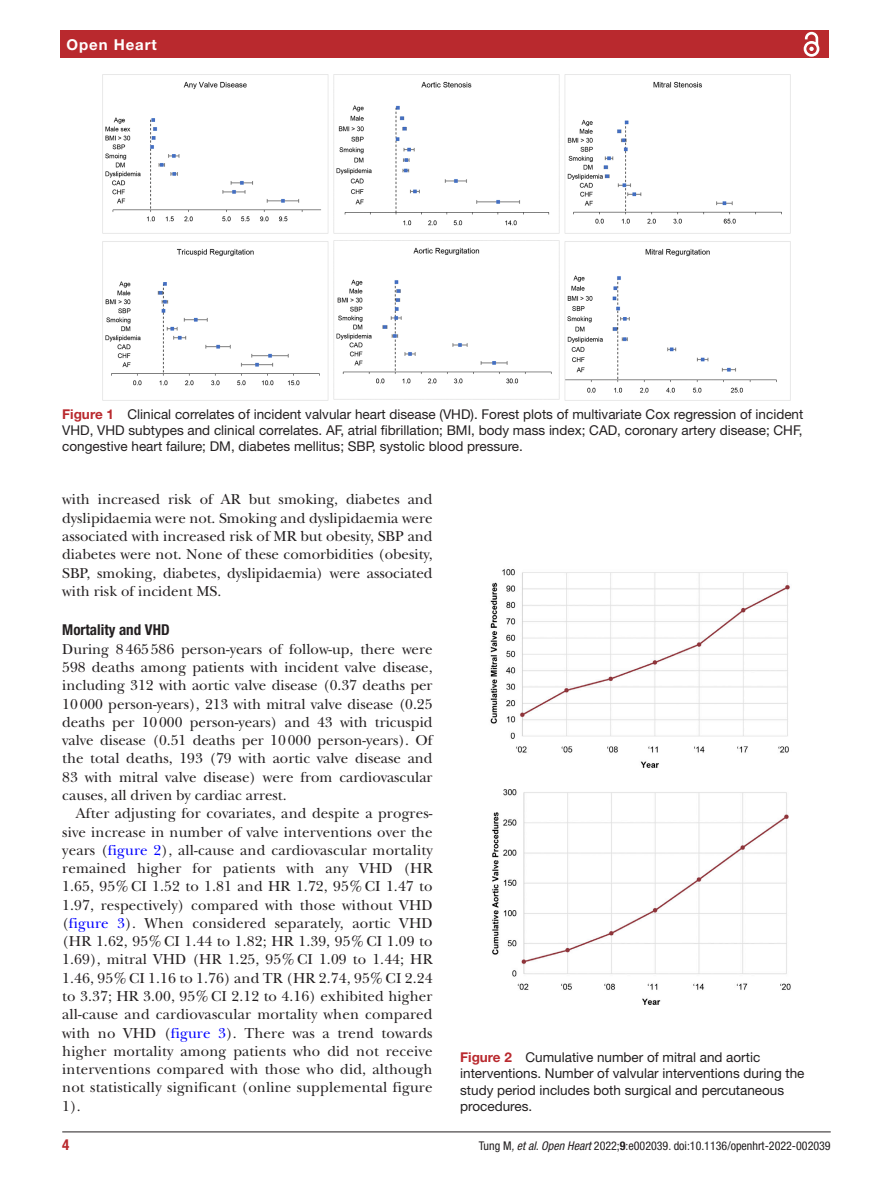
<style>
.page{position:relative;width:893px;height:1191px;background:#fff}
.page>*{position:absolute;margin:0;border:0;box-sizing:border-box;transform-origin:0 0}
.t1{font:15px/18.3px "New Baskerville";color:#231f20;text-align:justify}
.t2{font:700 condensed 15px "Helvetica Neue LT Std";color:#231f20}
.t3{font:700 15px "Helvetica Neue LT Std";letter-spacing:.065em;color:#fff}
.t4{font:700 condensed 15px "Helvetica Neue LT Std";color:#b9292e}
.t5{font:13.5px/16.2px "Helvetica Neue LT Std";color:#231f20;text-align:justify}
.t6{font:condensed 12px "Helvetica Neue LT Std";color:#231f20}
.s1{font-weight:700;color:#b9292e}
.s2{color:#00f}
.s3{font-style:italic}
.s4{font-weight:700}
</style>
<div class="page">
<div style="left:61px;top:31px;width:768px;height:27px;background:#b9292e"></div>
<hr style="left:62px;top:1131px;width:769px;height:1px;background:#231f20">
<svg style="left:803px;top:31px;width:17px;height:26px"></svg>
<img style="left:102px;top:74px;width:688px;height:327px">
<img style="left:490px;top:569px;width:301px;height:436px">
<p class="t3" style="left:66px;top:35px;width:92px">Open Heart</p>
<p class="t5" style="left:62px;top:405px;width:743px"><span class="s1">Figure 1</span> Clinical correlates of incident valvular heart disease (VHD). Forest plots of multivariate Cox regression of incident VHD, VHD subtypes and clinical correlates. AF, atrial fibrillation; BMI, body mass index; CAD, coronary artery disease; CHF, congestive heart failure; DM, diabetes mellitus; SBP, systolic blood pressure.</p>
<p class="t1" style="left:62px;top:490px;width:372px">with increased risk of AR but smoking, diabetes and dyslipidaemia were not. Smoking and dyslipidaemia were associated with increased risk of MR but obesity, SBP and diabetes were not. None of these comorbidities (obesity, SBP, smoking, diabetes, dyslipidaemia) were associated with risk of incident MS.</p>
<p class="t2" style="left:62px;top:621px;width:109px">Mortality and VHD</p>
<p class="t1" style="left:62px;top:640px;width:372px">During 8465586 person-years of follow-up, there were 598 deaths among patients with incident valve disease, including 312 with aortic valve disease (0.37 deaths per 10000 person-years), 213 with mitral valve disease (0.25 deaths per 10000 person-years) and 43 with tricuspid valve disease (0.51 deaths per 10000 person-years). Of the total deaths, 193 (79 with aortic valve disease and 83 with mitral valve disease) were from cardiovascular causes, all driven by cardiac arrest.</p>
<p class="t1" style="left:62px;top:804px;width:372px;text-indent:14px">After adjusting for covariates, and despite a progres&shy;sive increase in number of valve interventions over the years (<span class="s2">figure 2</span>), all-cause and cardiovascular mortality remained higher for patients with any VHD (HR 1.65, 95%CI 1.52 to 1.81 and HR 1.72, 95%CI 1.47 to 1.97, respectively) compared with those without VHD (<span class="s2">figure 3</span>). When considered separately, aortic VHD (HR 1.62, 95%CI 1.44 to 1.82; HR 1.39, 95%CI 1.09 to 1.69), mitral VHD (HR 1.25, 95%CI 1.09 to 1.44; HR 1.46, 95%CI 1.16 to 1.76) and TR (HR 2.74, 95%CI 2.24 to 3.37; HR 3.00, 95%CI 2.12 to 4.16) exhibited higher all-cause and cardiovascular mortality when compared with no VHD (<span class="s2">figure 3</span>). There was a trend towards higher mortality among patients who did not receive interventions compared with those who did, although not statistically significant (online supplemental figure 1).</p>
<p class="t5" style="left:460px;top:1049px;width:346px;text-align:left"><span class="s1">Figure 2</span> Cumulative number of mitral and aortic interventions. Number of valvular interventions during the study period includes both surgical and percutaneous procedures.</p>
<p class="t4" style="left:62px;top:1135px;width:9px">4</p>
<p class="t6" style="left:479px;top:1139px;width:353px">Tung M<span class="s3">, et al. Open Heart</span> 2022;<span class="s4">9</span>:e002039. doi:10.1136/openhrt-2022-002039</p>
</div>
